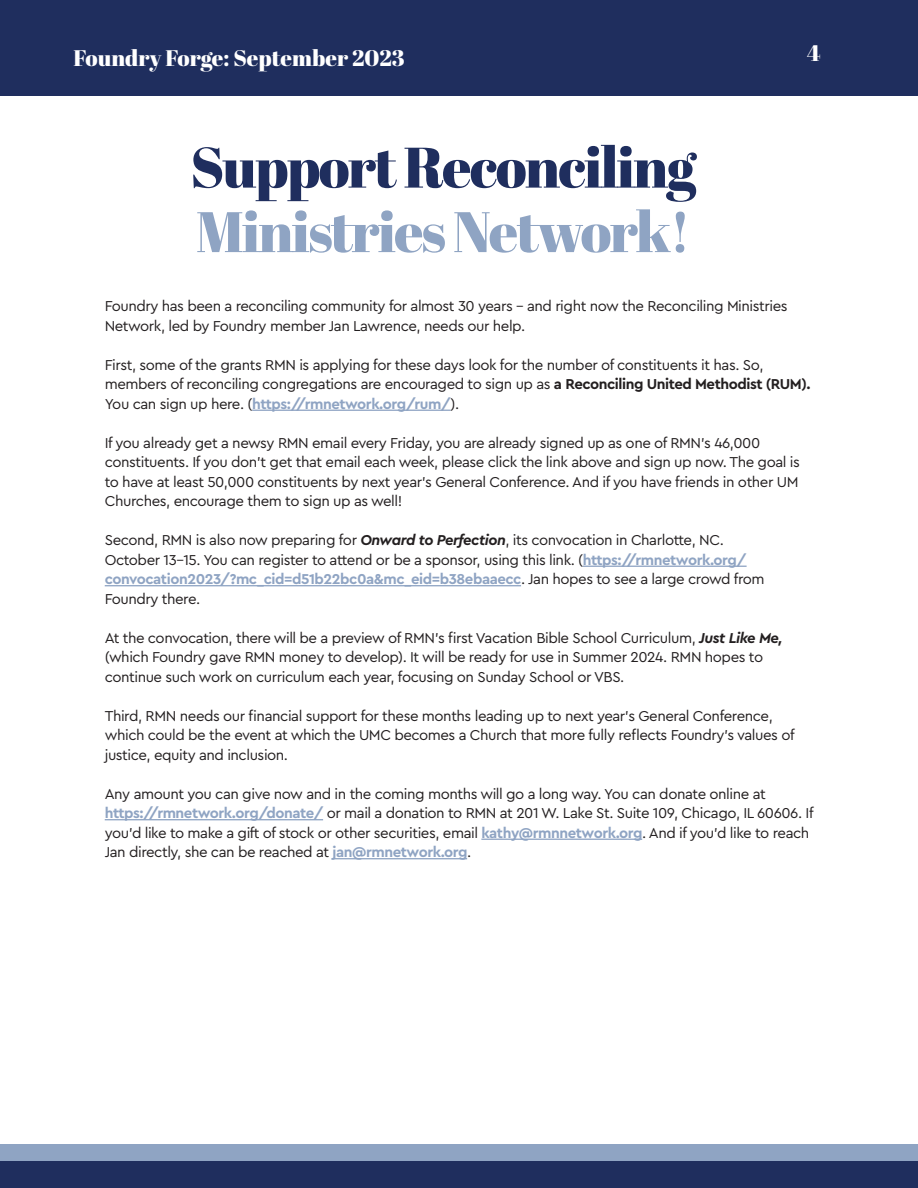
<style>
.page{position:relative;width:918px;height:1188px;background:#fff}
.page>*{position:absolute;margin:0;border:0;box-sizing:border-box;transform-origin:0 0}
.t1{font:57px "Abril Fatface";letter-spacing:-.03em;color:#1f2e5e}
.t2{font:57px "Abril Fatface";letter-spacing:-.03em;color:#8fa4c3}
.t3{font:22.5px "Abril Fatface";color:#fff}
.t4{font:15px/19.5px "Cera Pro";letter-spacing:-.03em;color:#231f20}
.s1{font-weight:700}
.s2{font-weight:700;color:#8fa4c3}
.s3{font-weight:700;font-style:italic}
</style>
<div class="page">
<div style="left:0;top:0;width:918px;height:95px;background:#1f2e5e"></div>
<div style="left:0;top:1153px;width:918px;height:35px;background:#1f2e5e"></div>
<div style="left:0;top:1145px;width:918px;height:16px;background:#8fa4c3"></div>
<hr style="left:252px;top:410px;width:199px;height:1px;background:#8fa4c3">
<hr style="left:583px;top:566px;width:164px;height:1px;background:#8fa4c3">
<hr style="left:105px;top:585px;width:416px;height:1px;background:#8fa4c3">
<hr style="left:105px;top:819px;width:218px;height:1px;background:#8fa4c3">
<hr style="left:481px;top:839px;width:161px;height:1px;background:#8fa4c3">
<hr style="left:333px;top:858px;width:134px;height:1px;background:#8fa4c3">
<p class="t3" style="left:73px;top:42px;width:333px">Foundry Forge: September 2023</p>
<p class="t3" style="left:807px;top:38px;width:15px">4</p>
<p class="t1" style="left:190px;top:127px;width:508px">Support Reconciling</p>
<p class="t2" style="left:196px;top:192px;width:496px">Ministries Network!</p>
<p class="t4" style="left:105px;top:296px;width:684px">Foundry has been a reconciling community for almost 30 years – and right now the Reconciling Ministries<br>Network, led by Foundry member Jan Lawrence, needs our help.</p>
<p class="t4" style="left:105px;top:354px;width:707px">First, some of the grants RMN is applying for these days look for the number of constituents it has. So, members of reconciling congregations are encouraged to sign up as <span class="s1">a Reconciling United Methodist (RUM).<br></span>You can sign up here. (<span class="s2">https://rmnetwork.org/rum/</span>).</p>
<p class="t4" style="left:105px;top:432px;width:697px">If you already get a newsy RMN email every Friday, you are already signed up as one of RMN’s 46,000 constituents. If you don’t get that email each week, please click the link above and sign up now. The goal is to have at least 50,000 constituents by next year’s General Conference. And if you have friends in other UM Churches, encourage them to sign up as well!</p>
<p class="t4" style="left:105px;top:530px;width:661px">Second, RMN is also now preparing for <span class="s3">Onward to Perfection</span>, its convocation in Charlotte, NC.<br>October 13-15. You can register to attend or be a sponsor, using this link. (<span class="s2">https://rmnetwork.org/ convocation2023/?mc_cid=d51b22bc0a&amp;mc_eid=b38ebaaecc</span>. Jan hopes to see a large crowd from Foundry there.</p>
<p class="t4" style="left:105px;top:627px;width:679px">At the convocation, there will be a preview of RMN’s first Vacation Bible School Curriculum, <span class="s3">Just Like Me, </span>(which Foundry gave RMN money to develop). It will be ready for use in Summer 2024. RMN hopes to continue such work on curriculum each year, focusing on Sunday School or VBS.</p>
<p class="t4" style="left:105px;top:705px;width:691px">Third, RMN needs our financial support for these months leading up to next year’s General Conference, which could be the event at which the UMC becomes a Church that more fully reflects Foundry’s values of justice, equity and inclusion.</p>
<p class="t4" style="left:105px;top:783px;width:710px">Any amount you can give now and in the coming months will go a long way. You can donate online at <span class="s2">https://rmnetwork.org/donate/</span> or mail a donation to RMN at 201 W. Lake St. Suite 109, Chicago, IL 60606. If you’d like to make a gift of stock or other securities, email <span class="s2">kathy@rmnnetwork.org</span>. And if you’d like to reach Jan directly, she can be reached at <span class="s2">jan@rmnetwork.org</span>.</p>
</div>
